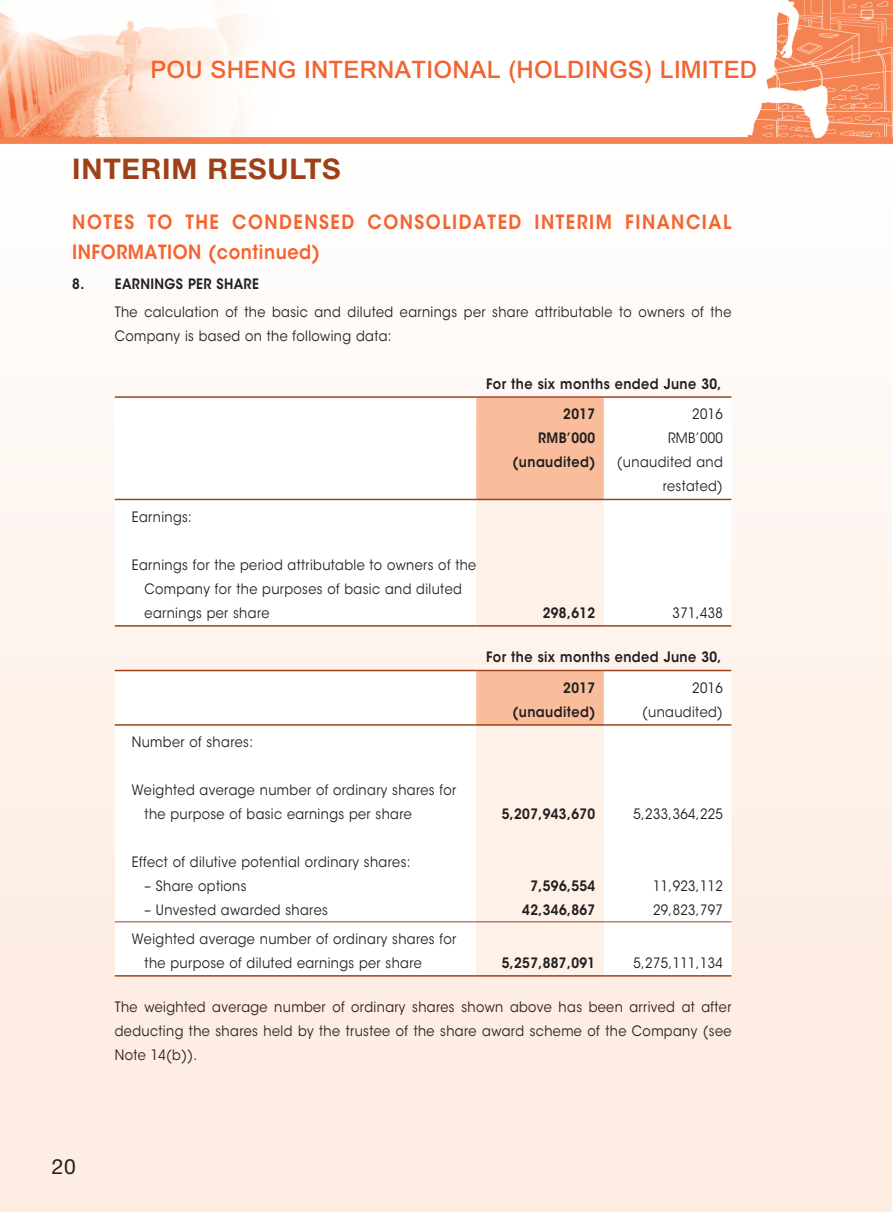
<style>
.page{position:relative;width:893px;height:1212px;background:#fff}
.page>*{position:absolute;margin:0;border:0;box-sizing:border-box;transform-origin:0 0}
.t1{font:700 28.5px "Helvetica Neue LT Std";letter-spacing:.03em;color:#9f4118}
.t2{font:500 24px "Arial MT Std";letter-spacing:.01em;color:#f26430}
.t3{font:21px "Helvetica Neue LT Std";color:#231f20}
.t4{font:600 19.5px/30px "ITC Avant Garde Std";letter-spacing:.085em;color:#f26430;scale:.9 1}
.t5{font:14.25px/24px "ITC Avant Garde Std";letter-spacing:.03em;color:#231f20;scale:.9 1}
.t6{font:600 14.25px/30.5px "ITC Avant Garde Std";letter-spacing:.03em;color:#231f20;scale:.9 1}
</style>
<div class="page">
<img style="left:0;top:0;width:892px;height:145px">
<div style="left:0;top:148px;width:892px;height:1064px;background:linear-gradient(to bottom,#fefefd,#fdeadd)"></div>
<svg style="left:115px;top:398px;width:616px;height:227px"></svg>
<svg style="left:476px;top:398px;width:128px;height:227px;background:#fbd9c5"></svg>
<hr style="left:115px;top:396px;width:361px;height:2px;background:#9f4118">
<hr style="left:476px;top:396px;width:128px;height:2px;background:#9f4118">
<hr style="left:604px;top:396px;width:127px;height:2px;background:#9f4118">
<hr style="left:115px;top:499px;width:361px;height:1px;background:#9f4118">
<hr style="left:476px;top:499px;width:128px;height:1px;background:#9f4118">
<hr style="left:604px;top:499px;width:127px;height:1px;background:#9f4118">
<hr style="left:115px;top:625px;width:361px;height:2px;background:#9f4118">
<hr style="left:476px;top:625px;width:128px;height:2px;background:#9f4118">
<hr style="left:604px;top:625px;width:127px;height:2px;background:#9f4118">
<svg style="left:115px;top:671px;width:616px;height:304px"></svg>
<svg style="left:476px;top:671px;width:128px;height:304px;background:#fde7da"></svg>
<hr style="left:115px;top:670px;width:361px;height:1px;background:#9f4118">
<hr style="left:476px;top:670px;width:128px;height:1px;background:#9f4118">
<hr style="left:604px;top:670px;width:127px;height:1px;background:#9f4118">
<hr style="left:115px;top:724px;width:361px;height:2px;background:#9f4118">
<hr style="left:476px;top:724px;width:128px;height:2px;background:#9f4118">
<hr style="left:604px;top:724px;width:127px;height:2px;background:#9f4118">
<hr style="left:115px;top:921px;width:361px;height:1px;background:#9f4118">
<hr style="left:476px;top:921px;width:128px;height:1px;background:#9f4118">
<hr style="left:604px;top:921px;width:127px;height:1px;background:#9f4118">
<hr style="left:115px;top:975px;width:361px;height:1px;background:#9f4118">
<hr style="left:476px;top:975px;width:128px;height:1px;background:#9f4118">
<hr style="left:604px;top:975px;width:127px;height:1px;background:#9f4118">
<h2 class="t2" style="left:150px;top:55px;width:608px">POU SHENG INTERNATIONAL (HOLDINGS) LIMITED</h2>
<h1 class="t1" style="left:72px;top:151px;width:270px">INTERIM RESULTS</h1>
<h3 class="t4" style="left:72px;top:207px;width:734px">NOTES TO THE CONDENSED CONSOLIDATED INTERIM FINANCIAL<br>INFORMATION (continued)</h3>
<p class="t6" style="left:72px;top:268px;width:209px">8. EARNINGS PER SHARE</p>
<p class="t5" style="left:115px;top:300px;width:687px">The calculation of the basic and diluted earnings per share attributable to owners of the<br>Company is based on the following data:</p>
<p class="t6" style="left:563px;top:368px;width:177px;text-indent:-77px">For the six months ended June 30,<br>2017</p>
<p class="t5" style="left:692px;top:402px;width:36px">2016</p>
<p class="t5" style="left:132px;top:505px;width:68px">Earnings:</p>
<p class="t5" style="left:145px;top:553px;width:370px;text-indent:-13px">Earnings for the period attributable to owners of the<br>Company for the purposes of basic and diluted earnings per share</p>
<p class="t5" style="left:132px;top:730px;width:136px">Number of shares:</p>
<p class="t5" style="left:145px;top:778px;width:348px;text-indent:-13px">Weighted average number of ordinary shares for the purpose of basic earnings per share</p>
<p class="t6" style="left:538px;top:423px;width:65px">RMB’000</p>
<p class="t5" style="left:668px;top:426px;width:62px">RMB’000</p>
<p class="t6" style="left:513px;top:447px;width:93px">(unaudited)</p>
<p class="t5" style="left:617px;top:450px;width:119px;text-align:right">(unaudited and restated)</p>
<p class="t6" style="left:543px;top:597px;width:60px">298,612</p>
<p class="t5" style="left:673px;top:601px;width:57px">371,438</p>
<p class="t6" style="left:563px;top:642px;width:177px;text-indent:-77px">For the six months ended June 30,<br>2017</p>
<p class="t5" style="left:692px;top:676px;width:36px">2016</p>
<p class="t6" style="left:513px;top:696px;width:93px">(unaudited)</p>
<p class="t5" style="left:642px;top:700px;width:91px">(unaudited)</p>
<p class="t6" style="left:502px;top:799px;width:105px">5,207,943,670</p>
<p class="t5" style="left:633px;top:802px;width:101px">5,233,364,225</p>
<h3 class="t3" style="left:52px;top:1154px;width:25px">20</h3>
<p class="t5" style="left:132px;top:850px;width:311px">Effect of dilutive potential ordinary shares:</p>
<p class="t5" style="left:145px;top:874px;width:115px">– Share options</p>
<p class="t6" style="left:530px;top:871px;width:74px">7,596,554</p>
<p class="t5" style="left:653px;top:874px;width:79px">11,923,112</p>
<p class="t5" style="left:145px;top:898px;width:205px">– Unvested awarded shares</p>
<p class="t6" style="left:522px;top:895px;width:83px">42,346,867</p>
<p class="t5" style="left:653px;top:898px;width:79px">29,823,797</p>
<p class="t5" style="left:145px;top:927px;width:348px;text-indent:-13px">Weighted average number of ordinary shares for the purpose of diluted earnings per share</p>
<p class="t6" style="left:502px;top:947px;width:105px">5,257,887,091</p>
<p class="t5" style="left:633px;top:951px;width:101px">5,275,111,134</p>
<p class="t5" style="left:115px;top:995px;width:687px;text-align:justify">The weighted average number of ordinary shares shown above has been arrived at after deducting the shares held by the trustee of the share award scheme of the Company (see Note 14(b)).</p>
</div>
